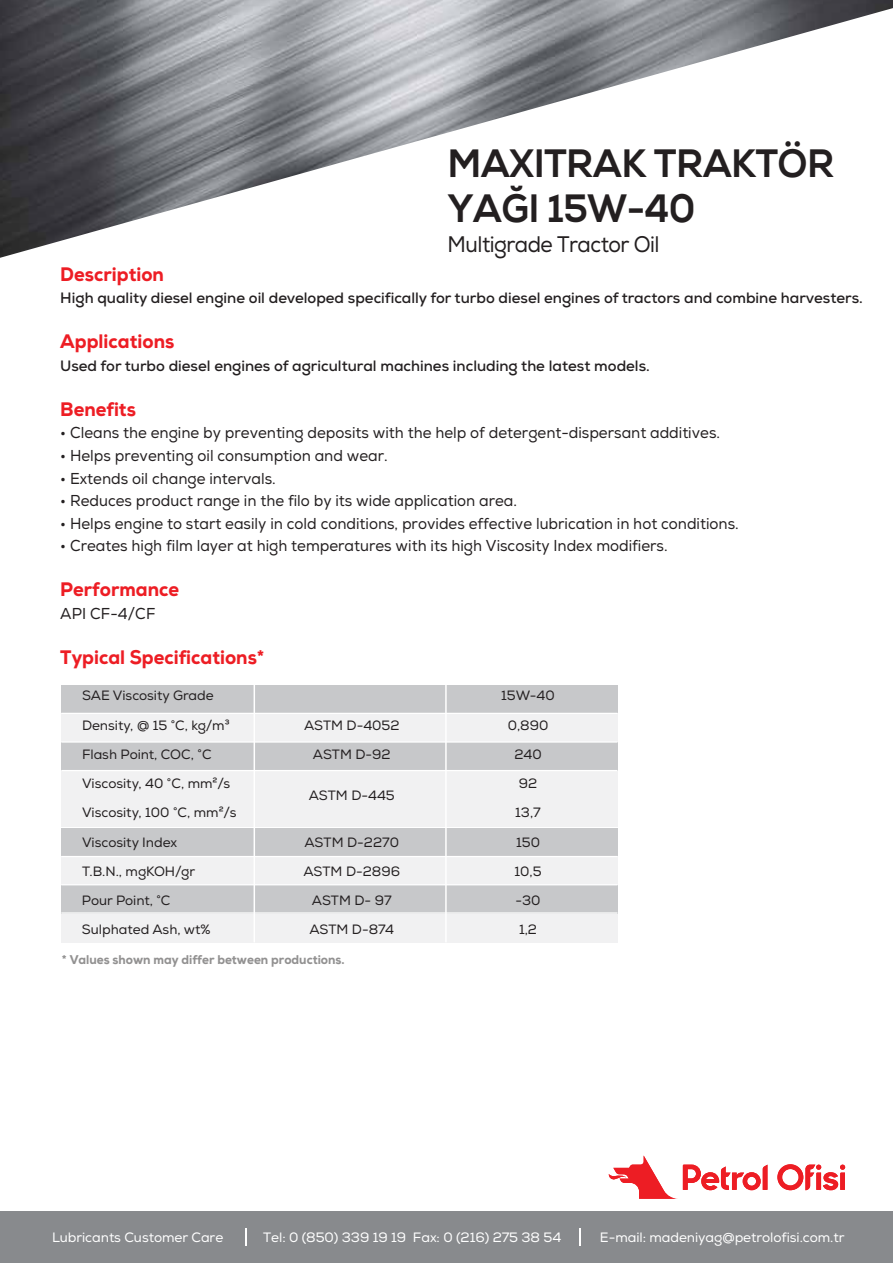
<style>
.page{position:relative;width:893px;height:1263px;background:#fff}
.page>*{position:absolute;margin:0;border:0;box-sizing:border-box;transform-origin:0 0}
.t1{font:39.45px/45px "Nexa X Bold";letter-spacing:-.02em;color:#231f20;scale:.95 1}
.t2{font:22.5px "Nexa";letter-spacing:-.025em;color:#231f20;scale:.93 1}
.t3{font:800 19.5px "Nexa";color:#ed1d24;scale:.95 1}
.t4{font:15.75px "Nexa";color:#231f20;scale:.95 1}
.t5{font:700 15px "Nexa";color:#231f20}
.t6{font:13.5px "Nexa";color:#231f20}
.t7{font:13.5px "Nexa";letter-spacing:-.005em;color:#fff}
.t8{font:800 12.6px "Nexa";color:#929191;scale:.95 1}
</style>
<div class="page">
<img style="left:0;top:0;width:893px;height:258px">
<div style="left:61px;top:685px;width:556px;height:28px;background:#c7c8ca"></div>
<div style="left:61px;top:713px;width:556px;height:29px;background:#f1f1f2"></div>
<div style="left:61px;top:742px;width:556px;height:29px;background:#c7c8ca"></div>
<div style="left:61px;top:770px;width:556px;height:56px;background:#f1f1f2"></div>
<div style="left:61px;top:828px;width:556px;height:29px;background:#c7c8ca"></div>
<div style="left:61px;top:885px;width:556px;height:28px;background:#c7c8ca"></div>
<div style="left:61px;top:856px;width:556px;height:29px;background:#f1f1f2"></div>
<div style="left:61px;top:914px;width:556px;height:28px;background:#f1f1f2"></div>
<hr style="left:254px;top:685px;width:1px;height:257px;background:#fff">
<hr style="left:61px;top:713px;width:556px;height:1px;background:#fff">
<hr style="left:61px;top:741px;width:556px;height:2px;background:#fff">
<hr style="left:61px;top:770px;width:556px;height:1px;background:#fff">
<hr style="left:61px;top:856px;width:556px;height:1px;background:#fff">
<hr style="left:61px;top:884px;width:556px;height:1px;background:#fff">
<hr style="left:61px;top:912px;width:556px;height:2px;background:#fff">
<hr style="left:445px;top:685px;width:2px;height:257px;background:#fff">
<svg style="left:777px;top:1164px;width:68px;height:26px"></svg>
<svg style="left:608px;top:1155px;width:159px;height:44px"></svg>
<div style="left:0;top:1211px;width:893px;height:52px;background:#888a8d"></div>
<svg style="left:245px;top:1228px;width:1px;height:18px"></svg>
<svg style="left:579px;top:1228px;width:2px;height:18px"></svg>
<h1 class="t1" style="left:447px;top:141px;width:409px">MAXITRAK TRAKTÖR<br>YAĞI 15W-40</h1>
<h2 class="t2" style="left:447px;top:231px;width:230px">Multigrade Tractor Oil</h2>
<p class="t3" style="left:60px;top:262px;width:111px">Description</p>
<p class="t5" style="left:60px;top:289px;width:804px">High quality diesel engine oil developed specifically for turbo diesel engines of tractors and combine harvesters.</p>
<p class="t3" style="left:60px;top:329px;width:122px">Applications</p>
<p class="t5" style="left:60px;top:356px;width:591px">Used for turbo diesel engines of agricultural machines including the latest models.</p>
<p class="t3" style="left:60px;top:397px;width:81px">Benefits</p>
<p class="t4" style="left:60px;top:424px;width:696px">• Cleans the engine by preventing deposits with the help of detergent-dispersant additives.</p>
<p class="t4" style="left:60px;top:446px;width:346px">• Helps preventing oil consumption and wear.</p>
<p class="t4" style="left:60px;top:469px;width:228px">• Extends oil change intervals.</p>
<p class="t4" style="left:60px;top:491px;width:482px">• Reduces product range in the filo by its wide application area.</p>
<p class="t4" style="left:60px;top:514px;width:716px">• Helps engine to start easily in cold conditions, provides effective lubrication in hot conditions.</p>
<p class="t4" style="left:60px;top:536px;width:641px">• Creates high film layer at high temperatures with its high Viscosity Index modifiers.</p>
<p class="t3" style="left:60px;top:577px;width:127px">Performance</p>
<p class="t4" style="left:60px;top:604px;width:102px">API CF-4/CF</p>
<p class="t3" style="left:60px;top:644px;width:216px">Typical Specifications*</p>
<p class="t6" style="left:82px;top:687px;width:133px">SAE Viscosity Grade</p>
<p class="t6" style="left:501px;top:687px;width:55px">15W-40</p>
<p class="t6" style="left:82px;top:717px;width:149px">Density, @ 15 °C, kg/m³</p>
<p class="t6" style="left:304px;top:717px;width:97px">ASTM D-4052</p>
<p class="t6" style="left:508px;top:717px;width:42px">0,890</p>
<p class="t6" style="left:82px;top:746px;width:131px">Flash Point, COC, °C</p>
<p class="t6" style="left:313px;top:746px;width:79px">ASTM D-92</p>
<p class="t6" style="left:514px;top:746px;width:29px">240</p>
<p class="t6" style="left:82px;top:775px;width:150px">Viscosity, 40 °C, mm²/s</p>
<p class="t6" style="left:309px;top:787px;width:88px">ASTM D-445</p>
<p class="t6" style="left:519px;top:775px;width:20px">92</p>
<p class="t6" style="left:82px;top:804px;width:156px">Viscosity, 100 °C, mm²/s</p>
<p class="t6" style="left:515px;top:804px;width:27px">13,7</p>
<p class="t6" style="left:82px;top:834px;width:97px">Viscosity Index</p>
<p class="t6" style="left:305px;top:834px;width:96px">ASTM D-2270</p>
<p class="t6" style="left:516px;top:834px;width:25px">150</p>
<p class="t6" style="left:82px;top:863px;width:115px">T.B.N., mgKOH/gr</p>
<p class="t6" style="left:303px;top:863px;width:98px">ASTM D-2896</p>
<p class="t6" style="left:514px;top:863px;width:29px">10,5</p>
<p class="t6" style="left:82px;top:892px;width:90px">Pour Point, °C</p>
<p class="t6" style="left:312px;top:892px;width:81px">ASTM D- 97</p>
<p class="t6" style="left:515px;top:892px;width:27px">-30</p>
<p class="t6" style="left:82px;top:921px;width:130px">Sulphated Ash, wt%</p>
<p class="t6" style="left:309px;top:921px;width:86px">ASTM D-874</p>
<p class="t6" style="left:519px;top:921px;width:20px">1,2</p>
<p class="t8" style="left:62px;top:951px;width:299px">* Values shown may differ between productions.</p>
<p class="t7" style="left:52px;top:1229px;width:173px">Lubricants Customer Care</p>
<p class="t7" style="left:263px;top:1229px;width:300px">Tel: 0 (850) 339 19 19 Fax: 0 (216) 275 38 54</p>
<p class="t7" style="left:600px;top:1229px;width:246px">E-mail: madeniyag@petrolofisi.com.tr</p>
</div>
